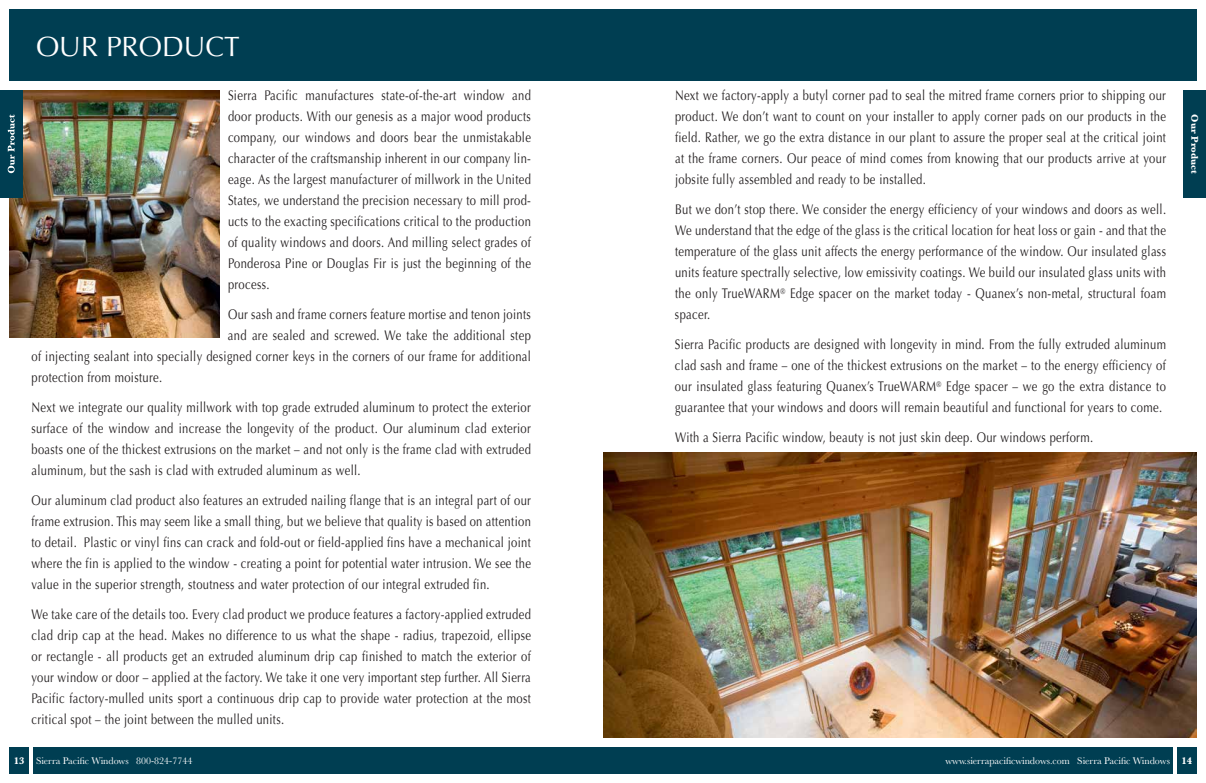
<style>
.page{position:relative;width:1206px;height:783px;background:#fff}
.page>*{position:absolute;margin:0;border:0;box-sizing:border-box;transform-origin:0 0}
.t1{font:28px "Optima";color:#fff}
.t2{font:14px/21px "Optima";letter-spacing:.03em;color:#231f20;text-align:justify;scale:.8 1}
.t3{font:10px "Baskerville";color:#fff}
.t4{font:700 10px "Baskerville";color:#fff}
.s1{font-weight:700}
</style>
<div class="page">
<img style="left:9px;top:90px;width:210px;height:248px">
<div style="left:9px;top:747px;width:1188px;height:27px;background:#003e52"></div>
<div style="left:9px;top:9px;width:1188px;height:72px;background:#003e52"></div>
<hr style="left:29px;top:744px;width:3px;height:32px;background:#fff">
<hr style="left:1174px;top:746px;width:3px;height:31px;background:#fff">
<div style="left:0;top:90px;width:22px;height:108px;background:#003e52"></div>
<svg style="left:8px;top:114px;width:7px;height:59px"></svg>
<div style="left:1184px;top:90px;width:22px;height:108px;background:#003e52"></div>
<img style="left:603px;top:453px;width:594px;height:285px">
<h1 class="t1" style="left:36px;top:31px;width:106px">Our Prod</h1>
<h1 class="t1" style="left:184px;top:31px;width:40px">uct</h1>
<p class="t2" style="left:228px;top:85px;width:380px">Sierra Pacific manufactures state-of-the-art window and door products. With our genesis as a major wood products company, our windows and doors bear the unmistakable character of the craftsmanship inherent in our company lin&shy;eage. As the largest manufacturer of millwork in the U nited States, we understand the precision necessary to mill prod&shy;ucts to the exacting specifications critical to the production of quality windows and doors. And milling select grades of Ponderosa Pine or Douglas Fir is just the beginning of the process.</p>
<p class="t2" style="left:228px;top:304px;width:380px">Our sash and frame corners feature mortise and tenon joints</p>
<p class="t2" style="left:228px;top:325px;width:380px">and are sealed and screwed. We take the additional step</p>
<p class="t2" style="left:31px;top:346px;width:626px">of injecting sealant into specially designed corner keys in the corners of our frame for additional</p>
<p class="t2" style="left:31px;top:367px;width:165px">protection from moisture.</p>
<p class="t2" style="left:31px;top:397px;width:626px">N ext we integrate our quality millwork with top grade extruded aluminum to protect the exterior surface of the window and increase the longevity of the product. Our aluminum clad exterior boasts one of the thickest extrusions on the market – and not only is the frame clad with extruded aluminum, but the sash is clad with extruded aluminum as well.</p>
<p class="t2" style="left:31px;top:490px;width:626px">Our aluminum clad product also features an extruded nailing flange that is an integral part of our frame extrusion. This may seem like a small thing, but we believe that quality is based on attention to detail. Plastic or vinyl fins can crack and fold-out or field-applied fins have a mechanical joint where the fin is applied to the window - creating a point for potential water intrusion. We see the value in the superior strength, stoutness and water protection of our integral extruded fin.</p>
<p class="t2" style="left:31px;top:604px;width:626px">We take care of the details too. Every clad product we produce features a factory-applied extruded clad drip cap at the head. Makes no difference to us what the shape - radius, trapezoid, ellipse or rectangle - all products get an extruded aluminum drip cap finished to match the exterior of your window or door – applied at the factory. We take it one very important step further. All Sierra Pacific factory-mulled units sport a continuous drip cap to provide water protection at the most critical spot – the joint between the mulled units.</p>
<p class="t2" style="left:675px;top:85px;width:615px">Next we factory-apply a butyl corner pad to seal the mitred frame corners prior to shipping our product. We don’t want to count on your installer to apply corner pads on our products in the field. Rather, we go the extra distance in our plant to assure the proper seal at the critical joint at the frame corners. Our peace of mind comes from knowing that our products arrive at your jobsite fully assembled and ready to be installed.</p>
<p class="t2" style="left:675px;top:199px;width:615px">B ut we don’t stop there. We consider the energy efficiency of your windows and doors as well.<br>We understand that the edge of the glass is the critical location for heat loss or gain - and that the temperature of the glass unit affects the energy performance of the window. Our insulated glass units feature spectrally selective, low emissivity coatings. We build our insulated glass units with the only TrueWARM<sup>®</sup> Edge spacer on the market today - Quanex’s non-metal, structural foam spacer.</p>
<p class="t2" style="left:675px;top:334px;width:615px">Sierra Pacific products are designed with longevity in mind. From the fully extruded aluminum clad sash and frame – one of the thickest extrusions on the market – to the energy efficiency of our insulated glass featuring Quanex’s TrueWARM <sup>®</sup> Edge spacer – we go the extra distance to guarantee that your windows and doors will remain beautiful and functional for years to come.</p>
<p class="t2" style="left:675px;top:427px;width:524px">With a Sierra Pacific window, beauty is not just skin deep. Our windows perform.</p>
<p class="t4" style="left:1200px;top:114px;width:61px;rotate:90deg">Our Product</p>
<p class="t3" style="left:14px;top:755px;width:180px"><span class="s1">13</span> Sierra Pacific Windows 800-824-7744</p>
<p class="t3" style="left:945px;top:755px;width:248px">www.sierrapacificwindows.com Sierra Pacific Windows <span class="s1">14</span></p>
</div>
